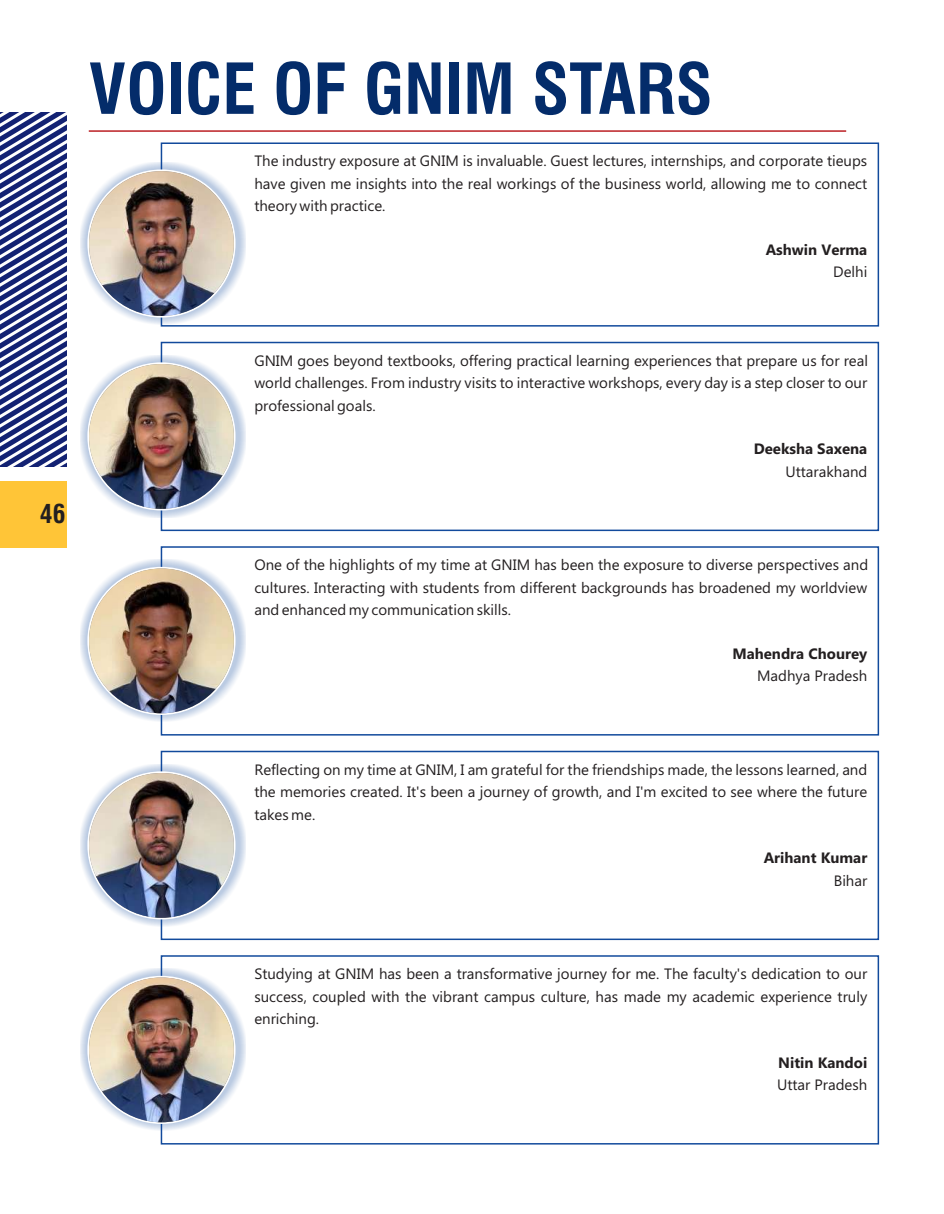
<style>
.page{position:relative;width:944px;height:1214px;background:#fff}
.page>*{position:absolute;margin:0;border:0;box-sizing:border-box;transform-origin:0 0}
.t1{font:700 condensed 68.25px "Swiss 721 BT";color:#042c6a}
.t2{font:700 condensed 25.65px "Swiss 721 BT";color:#231f20}
.t3{font:15px/22.5px "Ebrima";color:#231f20;text-align:justify}
.t4{font:700 15px "Ebrima";color:#231f20}
</style>
<div class="page">
<hr style="left:89px;top:130px;width:757px;height:2px;background:#bb1f24">
<div style="left:161px;top:546px;width:718px;height:189px;border:2px solid #124a9c"></div>
<div style="left:80px;top:559px;width:166px;height:163px;background:#124a9c;opacity:.29"></div>
<img style="left:89px;top:568px;width:145px;height:145px;border-radius:50%">
<div style="left:161px;top:342px;width:718px;height:189px;border:2px solid #124a9c"></div>
<div style="left:80px;top:355px;width:166px;height:163px;background:#124a9c;opacity:.29"></div>
<img style="left:89px;top:364px;width:145px;height:145px;border-radius:50%">
<div style="left:161px;top:955px;width:718px;height:189px;border:2px solid #124a9c"></div>
<div style="left:80px;top:968px;width:166px;height:163px;background:#124a9c;opacity:.29"></div>
<img style="left:89px;top:977px;width:145px;height:145px;border-radius:50%">
<div style="left:161px;top:750px;width:718px;height:190px;border:2px solid #124a9c"></div>
<div style="left:80px;top:764px;width:166px;height:162px;background:#124a9c;opacity:.29"></div>
<img style="left:89px;top:773px;width:145px;height:144px;border-radius:50%">
<div style="left:161px;top:142px;width:718px;height:184px;border:2px solid #124a9c"></div>
<div style="left:80px;top:162px;width:166px;height:163px;background:#124a9c;opacity:.29"></div>
<img style="left:89px;top:171px;width:145px;height:145px;border-radius:50%">
<svg style="left:0;top:113px;width:67px;height:354px"></svg>
<div style="left:0;top:481px;width:67px;height:66px;background:#ffc537"></div>
<h1 class="t1" style="left:89px;top:62px;width:625px">VOICE OF GNIM STARS</h1>
<p class="t3" style="left:254px;top:151px;width:614px">The industry exposure at GNIM is invaluable. Guest lectures, internships, and corporate tieups have given me insights into the real workings of the business world, allowing me to connect theory with practice.</p>
<p class="t4" style="left:765px;top:244px;width:103px">Ashwin Verma</p>
<p class="t3" style="left:833px;top:262px;width:36px">Delhi</p>
<h2 class="t2" style="left:40px;top:503px;width:27px">46</h2>
<p class="t3" style="left:254px;top:350px;width:615px">GNIM goes beyond textbooks, offering practical learning experiences that prepare us for real world challenges. From industry visits to interactive workshops, every day is a step closer to our professional goals.</p>
<p class="t4" style="left:753px;top:443px;width:115px">Deeksha Saxena</p>
<p class="t3" style="left:785px;top:461px;width:83px">Uttarakhand</p>
<p class="t3" style="left:254px;top:555px;width:615px">One of the highlights of my time at GNIM has been the exposure to diverse perspectives and cultures. Interacting with students from different backgrounds has broadened my worldview and enhanced my communication skills.</p>
<p class="t4" style="left:732px;top:647px;width:136px">Mahendra Chourey</p>
<p class="t3" style="left:757px;top:666px;width:112px">Madhya Pradesh</p>
<p class="t3" style="left:254px;top:759px;width:614px">Reflecting on my time at GNIM, I am grateful for the friendships made, the lessons learned, and the memories created. It's been a journey of growth, and I'm excited to see where the future takes me.</p>
<p class="t4" style="left:763px;top:852px;width:105px">Arihant Kumar</p>
<p class="t3" style="left:833px;top:870px;width:35px">Bihar</p>
<p class="t3" style="left:254px;top:964px;width:614px">Studying at GNIM has been a transformative journey for me. The faculty's dedication to our success, coupled with the vibrant campus culture, has made my academic experience truly enriching.</p>
<p class="t4" style="left:778px;top:1056px;width:91px">Nitin Kandoi</p>
<p class="t3" style="left:777px;top:1075px;width:92px">Uttar Pradesh</p>
</div>
